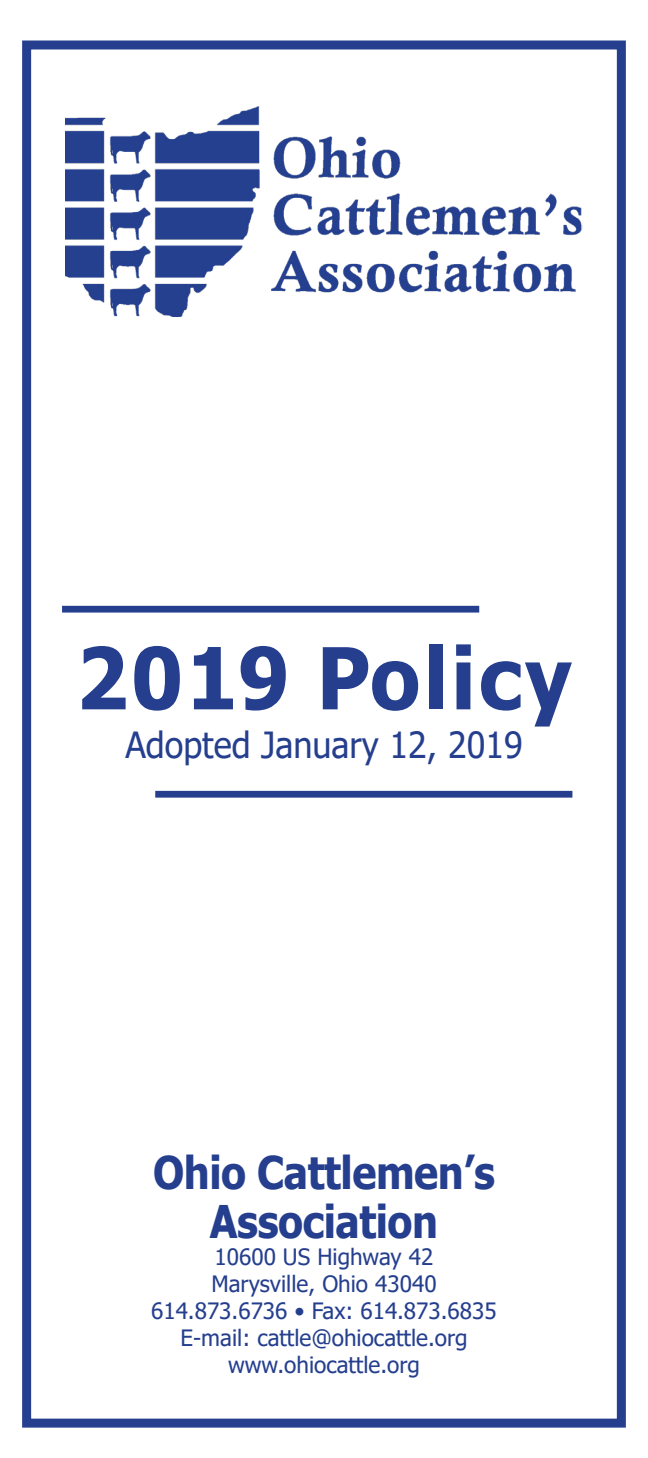
<style>
.page{position:relative;width:648px;height:1458px;background:#fff}
.page>*{position:absolute;margin:0;border:0;box-sizing:border-box;transform-origin:0 0}
.t1{font:700 85.5px "Tahoma";letter-spacing:.04em;color:#253f8e;scale:.95 1}
.cover_font{font:700 45px "Tahoma";letter-spacing:-.01em;color:#253f8e;scale:.9 1}
.t2{font:36px "Tahoma";color:#253f8e;scale:.95 1}
.t3{font:22.5px "Tahoma";color:#253f8e}
</style>
<div class="page">
<div style="left:22px;top:40px;width:604px;height:1388px;border:9px solid #253f8e"></div>
<div style="left:62px;top:606px;width:417px;height:7px;background:#253f8e"></div>
<div style="left:155px;top:791px;width:417px;height:7px;background:#253f8e"></div>
<img style="left:65px;top:106px;width:518px;height:211px">
<p class="t1" style="left:76px;top:618px;width:523px">2019 Policy</p>
<p class="t2" style="left:125px;top:721px;width:420px">Adopted January 12, 2019</p>
<p class="cover_font" style="left:153px;top:1141px;width:381px">Ohio Cattlemen’s</p>
<p class="cover_font" style="left:210px;top:1190px;width:255px">Association</p>
<p class="t3" style="left:215px;top:1242px;width:220px">10600 US Highway 42</p>
<p class="t3" style="left:211px;top:1269px;width:227px">Marysville, Ohio 43040</p>
<p class="t3" style="left:151px;top:1296px;width:347px">614.873.6736 • Fax: 614.873.6835</p>
<p class="t3" style="left:181px;top:1323px;width:288px">E-mail: cattle@ohiocattle.org</p>
<p class="t3" style="left:228px;top:1350px;width:193px">www.ohiocattle.org</p>
</div>
